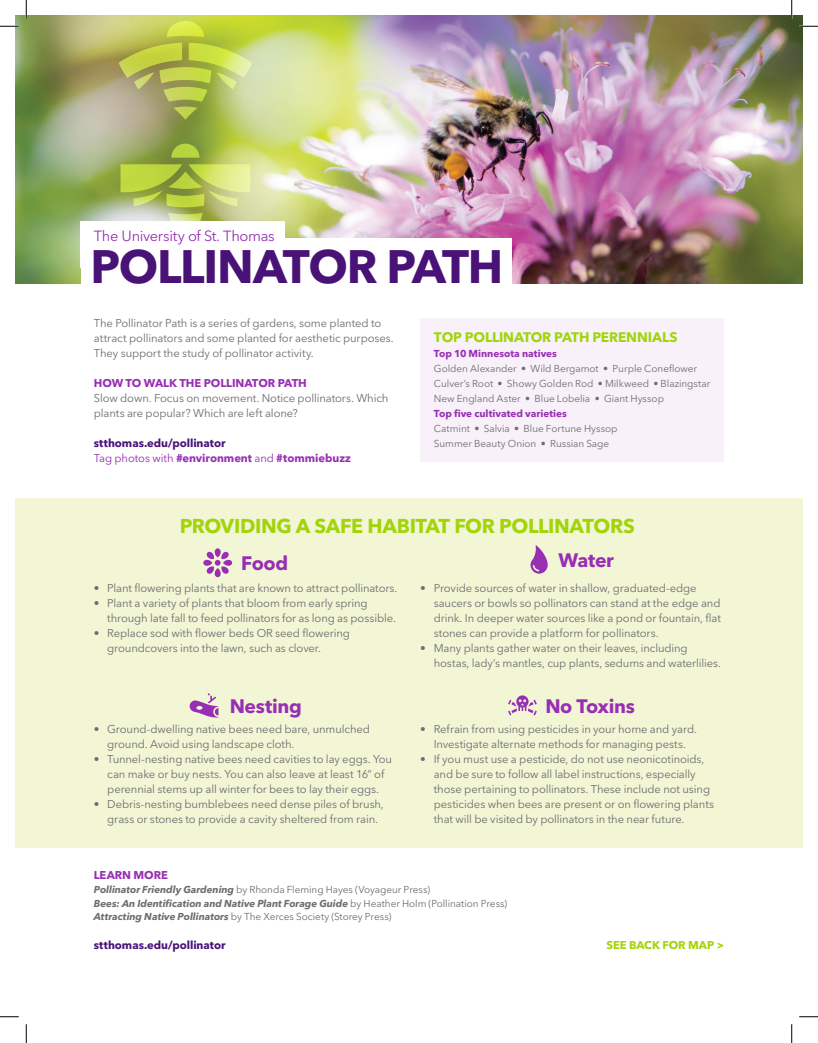
<style>
.page{position:relative;width:818px;height:1043px;background:#fff}
.page>*{position:absolute;margin:0;border:0;box-sizing:border-box;transform-origin:0 0}
.t1{font:700 46.5px "Avenir Next LT Pro";letter-spacing:-.03em;color:#491276}
.t2{font:700 19.88px "Avenir Next LT Pro";letter-spacing:-.02em;color:#a2d40a}
.t3{font:700 19.38px "Avenir Next LT Pro";letter-spacing:-.015em;color:#982eb4}
.t4{font:14.62px "Avenir Next LT Pro";letter-spacing:-.02em;color:#982eb4}
.t5{font:700 13.75px "Avenir Next LT Pro";letter-spacing:-.015em;color:#a2d40a}
.t6{font:11.25px/15px "Avenir Next LT Pro";letter-spacing:-.01em;color:#6c6d70}
.t7{font:700 11.25px "Avenir Next LT Pro";letter-spacing:-.005em;color:#982eb4}
.t8{font:700 11.25px "Avenir Next LT Pro";letter-spacing:-.005em;color:#491276}
.t9{font:700 11.25px "Avenir Next LT Pro";letter-spacing:-.005em;color:#a2d40a}
.t10{font:10px/15px "Avenir Next LT Pro";letter-spacing:-.005em;color:#6c6d70}
.t11{font:italic 700 10px "Avenir Next LT Pro";letter-spacing:-.005em;color:#6c6d70}
.t12{font:700 10px "Avenir Next LT Pro";color:#982eb4}
.s1{font-weight:400}
.s2{font-weight:700;font-style:italic}
.s3{font-weight:400;font-style:normal}
</style>
<div class="page">
<div style="left:420px;top:318px;width:304px;height:144px;background:#f8f1fa"></div>
<div style="left:15px;top:498px;width:787px;height:350px;background:#f2f6d5"></div>
<img style="left:15px;top:15px;width:787px;height:268px">
<svg style="left:167px;top:21px;width:37px;height:16px"></svg>
<svg style="left:118px;top:43px;width:134px;height:77px;background:#b5be61"></svg>
<div style="left:81px;top:238px;width:430px;height:54px;background:#fff"></div>
<svg style="left:168px;top:213px;width:35px;height:8px"></svg>
<svg style="left:171px;top:144px;width:28px;height:14px"></svg>
<svg style="left:120px;top:164px;width:130px;height:43px;background:#bbcc5c"></svg>
<div style="left:81px;top:221px;width:204px;height:46px;background:#fff"></div>
<svg style="left:203px;top:548px;width:29px;height:29px"></svg>
<svg style="left:530px;top:545px;width:17px;height:28px"></svg>
<svg style="left:190px;top:693px;width:28px;height:24px"></svg>
<svg style="left:508px;top:695px;width:29px;height:20px"></svg>
<svg style="left:0;top:25px;width:19px;height:2px"></svg>
<svg style="left:799px;top:25px;width:19px;height:2px"></svg>
<svg style="left:0;top:1016px;width:19px;height:1px"></svg>
<svg style="left:799px;top:1016px;width:19px;height:1px"></svg>
<svg style="left:25px;top:0;width:2px;height:19px"></svg>
<svg style="left:25px;top:1024px;width:2px;height:18px"></svg>
<svg style="left:790px;top:0;width:2px;height:19px"></svg>
<svg style="left:791px;top:1024px;width:1px;height:18px"></svg>
<p class="t4" style="left:94px;top:227px;width:182px">The University of St. Thomas</p>
<p class="t1" style="left:90px;top:238px;width:414px">POLLINATOR PATH</p>
<p class="t6" style="left:94px;top:315px;width:301px">The Pollinator Path is a series of gardens, some planted to attract pollinators and some planted for aesthetic purposes.<br>They support the study of pollinator activity.</p>
<p class="t7" style="left:94px;top:376px;width:214px">HOW TO WALK THE POLLINATOR PATH</p>
<p class="t6" style="left:94px;top:390px;width:296px">Slow down. Focus on movement. Notice pollinators. Which plants are popular? Which are left alone?</p>
<p class="t8" style="left:94px;top:436px;width:133px">stthomas.edu/pollinator</p>
<p class="t7" style="left:94px;top:451px;width:258px"><span class="s1">Tag photos with</span> #environment <span class="s1">and</span> #tommiebuzz</p>
<p class="t5" style="left:434px;top:328px;width:245px">TOP POLLINATOR PATH PERENNIALS</p>
<p class="t12" style="left:434px;top:347px;width:124px">Top 10 Minnesota natives</p>
<p class="t10" style="left:434px;top:361px;width:278px">Golden Alexander • Wild Bergamot • Purple Coneflower<br>Culver’s Root • Showy Golden Rod • Milkweed • Blazingstar</p>
<p class="t10" style="left:434px;top:391px;width:231px">New England Aster • Blue Lobelia • Giant Hyssop</p>
<p class="t12" style="left:434px;top:407px;width:134px">Top five cultivated varieties</p>
<p class="t10" style="left:434px;top:421px;width:185px">Catmint • Salvia • Blue Fortune Hyssop<br>Summer Beauty Onion • Russian Sage</p>
<p class="t2" style="left:180px;top:513px;width:456px">PROVIDING A SAFE HABITAT FOR POLLINATORS</p>
<p class="t3" style="left:558px;top:548px;width:57px">Water</p>
<p class="t3" style="left:241px;top:551px;width:48px">Food</p>
<p class="t6" style="left:94px;top:581px;width:305px">• Plant flowering plants that are known to attract pollinators.</p>
<p class="t6" style="left:107px;top:596px;width:290px;text-indent:-14px">• Plant a variety of plants that bloom from early spring through late fall to feed pollinators for as long as possible.</p>
<p class="t6" style="left:107px;top:626px;width:244px;text-indent:-14px">• Replace sod with flower beds OR seed flowering groundcovers into the lawn, such as clover.</p>
<p class="t6" style="left:433px;top:581px;width:289px;text-indent:-13px">• Provide sources of water in shallow, graduated-edge saucers or bowls so pollinators can stand at the edge and drink. In deeper water sources like a pond or fountain, flat stones can provide a platform for pollinators.</p>
<p class="t6" style="left:433px;top:641px;width:289px;text-indent:-13px">• Many plants gather water on their leaves, including hostas, lady’s mantles, cup plants, sedums and waterlilies.</p>
<p class="t3" style="left:230px;top:694px;width:74px">Nesting</p>
<p class="t3" style="left:545px;top:694px;width:91px">No Toxins</p>
<p class="t6" style="left:107px;top:722px;width:264px;text-indent:-14px">• Ground-dwelling native bees need bare, unmulched ground. Avoid using landscape cloth.</p>
<p class="t6" style="left:94px;top:752px;width:300px;text-align:center">• Tunnel-nesting native bees need cavities to lay eggs. You can make or buy nests. You can also leave at least 16” of perennial stems up all winter for bees to lay their eggs.</p>
<p class="t6" style="left:107px;top:797px;width:278px;text-indent:-14px">• Debris-nesting bumblebees need dense piles of brush, grass or stones to provide a cavity sheltered from rain.</p>
<p class="t6" style="left:420px;top:722px;width:278px;text-align:center">• Refrain from using pesticides in your home and yard.<br>Investigate alternate methods for managing pests.</p>
<p class="t6" style="left:433px;top:752px;width:282px;text-indent:-13px">• If you must use a pesticide, do not use neonicotinoids, and be sure to follow all label instructions, especially those pertaining to pollinators. These include not using pesticides when bees are present or on flowering plants that will be visited by pollinators in the near future.</p>
<p class="t7" style="left:94px;top:868px;width:76px">LEARN MORE</p>
<p class="t10" style="left:94px;top:882px;width:338px"><span class="s2">Pollinator Friendly Gardening</span> by Rhonda Fleming Hayes (Voyageur Press)</p>
<p class="t11" style="left:94px;top:897px;width:415px">Bees: An Identification and Native Plant Forage Guide <span class="s3">by Heather Holm (Pollination Press)</span></p>
<p class="t10" style="left:94px;top:909px;width:299px"><span class="s2">Attracting Native Pollinators</span> by The Xerces Society (Storey Press)</p>
<p class="t8" style="left:94px;top:938px;width:133px">stthomas.edu/pollinator</p>
<p class="t9" style="left:606px;top:938px;width:119px">SEE BACK FOR MAP &gt;</p>
</div>
